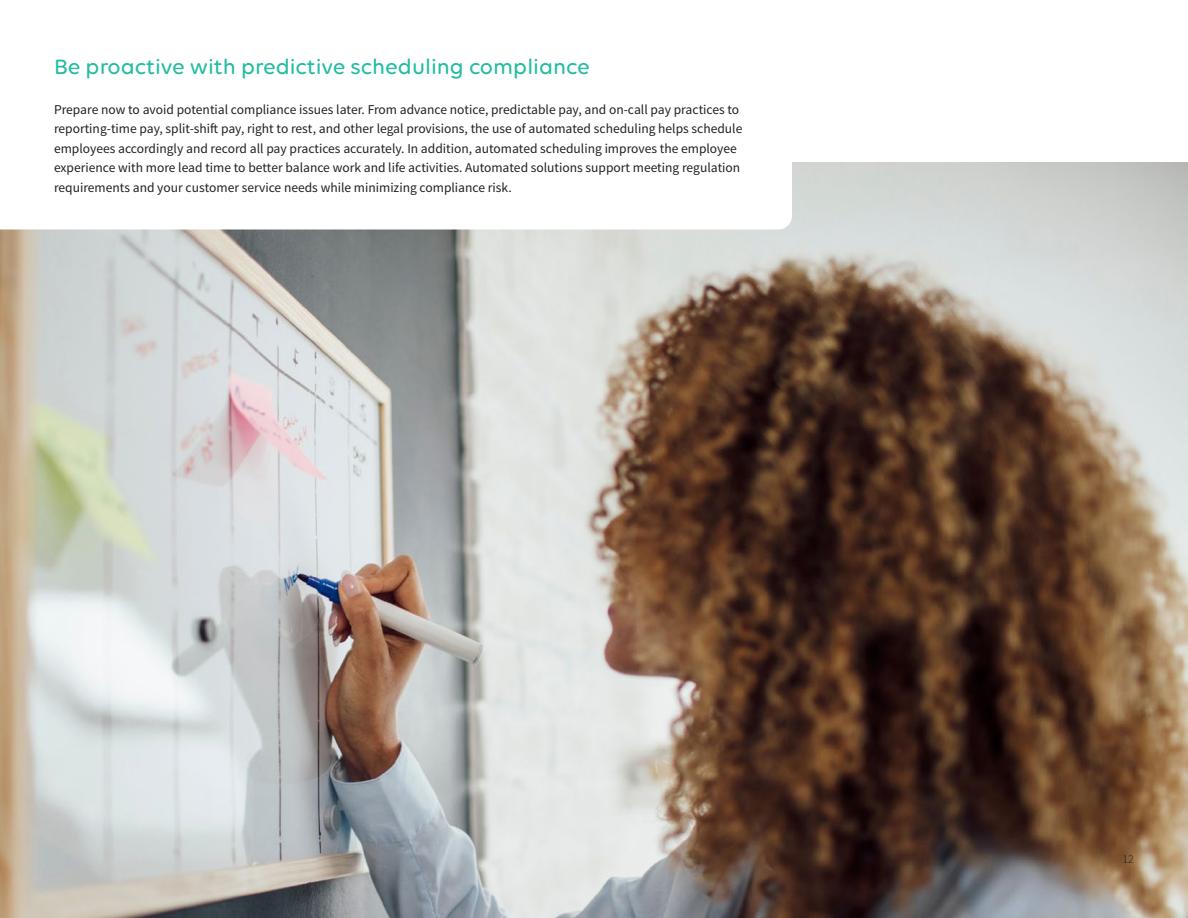
<style>
.page{position:relative;width:1188px;height:918px;background:#fff}
.page>*{position:absolute;margin:0;border:0;box-sizing:border-box;transform-origin:0 0}
.Body_text_14_18_Light_Teal{font:500 22.5px "Volte Rounded";color:#24bca4}
.Body_text_9_12_Black{font:13.5px/19.5px "Source Sans Pro";color:#231f20}
.Page_number{font:300 12px "Source Sans Pro";color:#231f20}
</style>
<div class="page">
<img style="left:0;top:162px;width:1188px;height:756px">
<svg style="left:0;top:162px;width:792px;height:67px"></svg>
<p class="Body_text_14_18_Light_Teal" style="left:54px;top:53px;width:537px">Be proactive with predictive scheduling compliance</p>
<p class="Body_text_9_12_Black" style="left:54px;top:100px;width:690px">Prepare now to avoid potential compliance issues later. From advance notice, predictable pay, and on-call pay practices to reporting-time pay, split-shift pay, right to rest, and other legal provisions, the use of automated scheduling helps schedule employees accordingly and record all pay practices accurately. In addition, automated scheduling improves the employee experience with more lead time to better balance work and life activities. Automated solutions support meeting regulation requirements and your customer service needs while minimizing compliance risk.</p>
<p class="Page_number" style="left:1123px;top:851px;width:13px">12</p>
</div>
